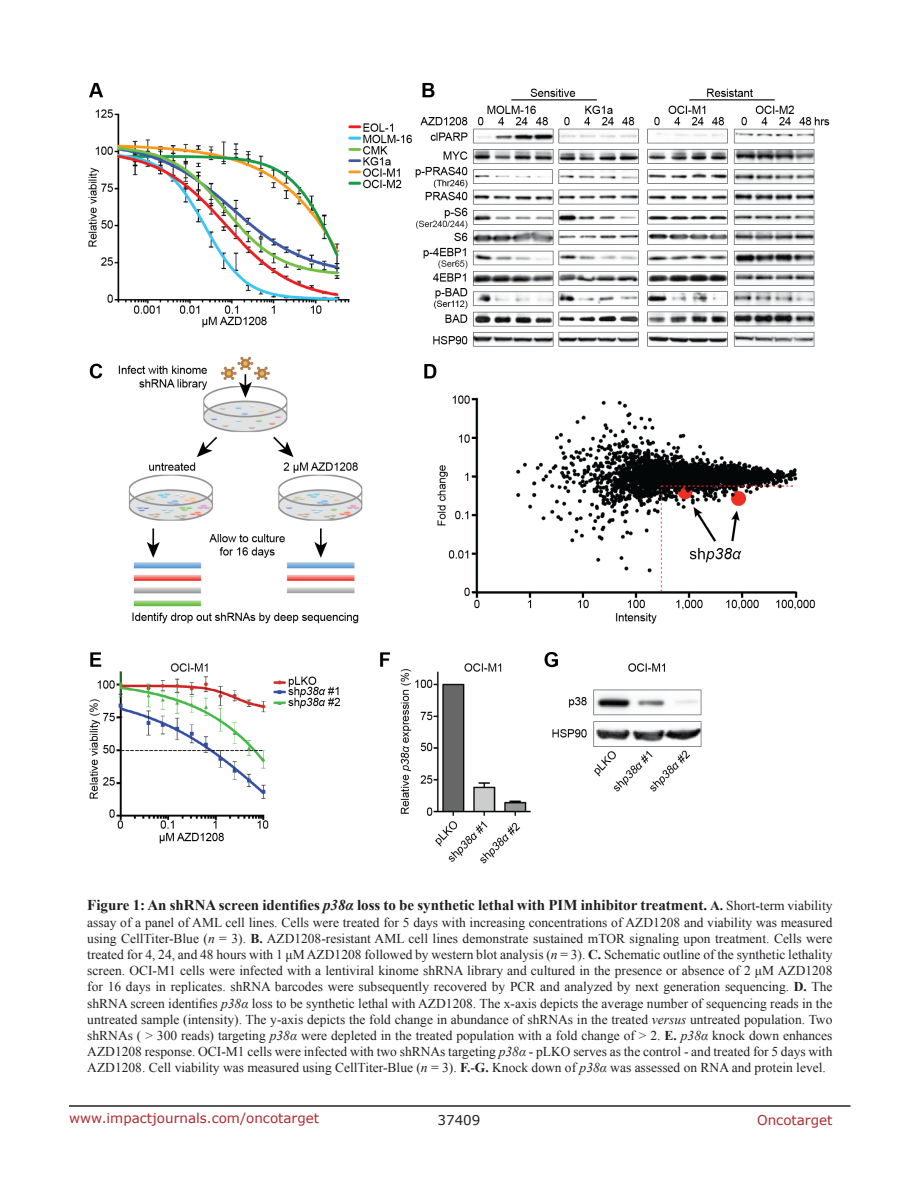
<style>
.page{position:relative;width:918px;height:1188px;background:#fff}
.page>*{position:absolute;margin:0;border:0;box-sizing:border-box;transform-origin:0 0}
.FigureText{font:700 15px "Times New Roman";color:#221f22}
.FigureText-2{font:13.5px/16.2px "Times New Roman";color:#221f22;text-align:justify}
.t1{font:13.5px "Verdana";color:#ac2b31}
.t2{font:13.5px "Verdana";color:#221f22}
.s1{font-style:italic}
.s2{font-size:13.5px}
.s3{font-weight:400;font-size:13.5px}
.s4{font-weight:700}
</style>
<div class="page">
<hr style="left:69px;top:1105px;width:781px;height:2px;background:#231f20">
<img style="left:88px;top:82px;width:742px;height:782px">
<p class="FigureText" style="left:87px;top:895px;width:747px">Figure 1: An shRNA screen identifies <span class="s1">p38α</span> loss to be synthetic lethal with PIM inhibitor treatment. <span class="s2">A.</span> <span class="s3">Short-term viability</span></p>
<p class="FigureText-2" style="left:87px;top:914px;width:747px">assay of a panel of AML cell lines. Cells were treated for 5 days with increasing concentrations of AZD1208 and viability was measured using CellTiter-Blue (<span class="s1">n</span> = 3). <span class="s4">B.</span> AZD1208-resistant AML cell lines demonstrate sustained mTOR signaling upon treatment. Cells were treated for 4, 24, and 48 hours with 1 μM AZD1208 followed by western blot analysis (<span class="s1">n</span> = 3). <span class="s4">C.</span> Schematic outline of the synthetic lethality screen. OCI-M1 cells were infected with a lentiviral kinome shRNA library and cultured in the presence or absence of 2 μM AZD1208 for 16 days in replicates. shRNA barcodes were subsequently recovered by PCR and analyzed by next generation sequencing. <span class="s4">D.</span> The shRNA screen identifies <span class="s1">p38α</span> loss to be synthetic lethal with AZD1208. The x-axis depicts the average number of sequencing reads in the untreated sample (intensity). The y-axis depicts the fold change in abundance of shRNAs in the treated <span class="s1">versus</span> untreated population. Two shRNAs ( &gt; 300 reads) targeting <span class="s1">p38α</span> were depleted in the treated population with a fold change of &gt; 2. <span class="s4">E.</span> <span class="s1">p38α</span> knock down enhances AZD1208 response. OCI-M1 cells were infected with two shRNAs targeting <span class="s1">p38α</span> - pLKO serves as the control - and treated for 5 days with AZD1208. Cell viability was measured using CellTiter-Blue (<span class="s1">n</span> = 3). <span class="s4">F.</span>-<span class="s4">G.</span> Knock down of <span class="s1">p38α</span> was assessed on RNA and protein level.</p>
<p class="t1" style="left:69px;top:1109px;width:252px">www.impactjournals.com/oncotarget</p>
<p class="t2" style="left:438px;top:1111px;width:44px">37409</p>
<p class="t1" style="left:757px;top:1111px;width:77px">Oncotarget</p>
</div>
